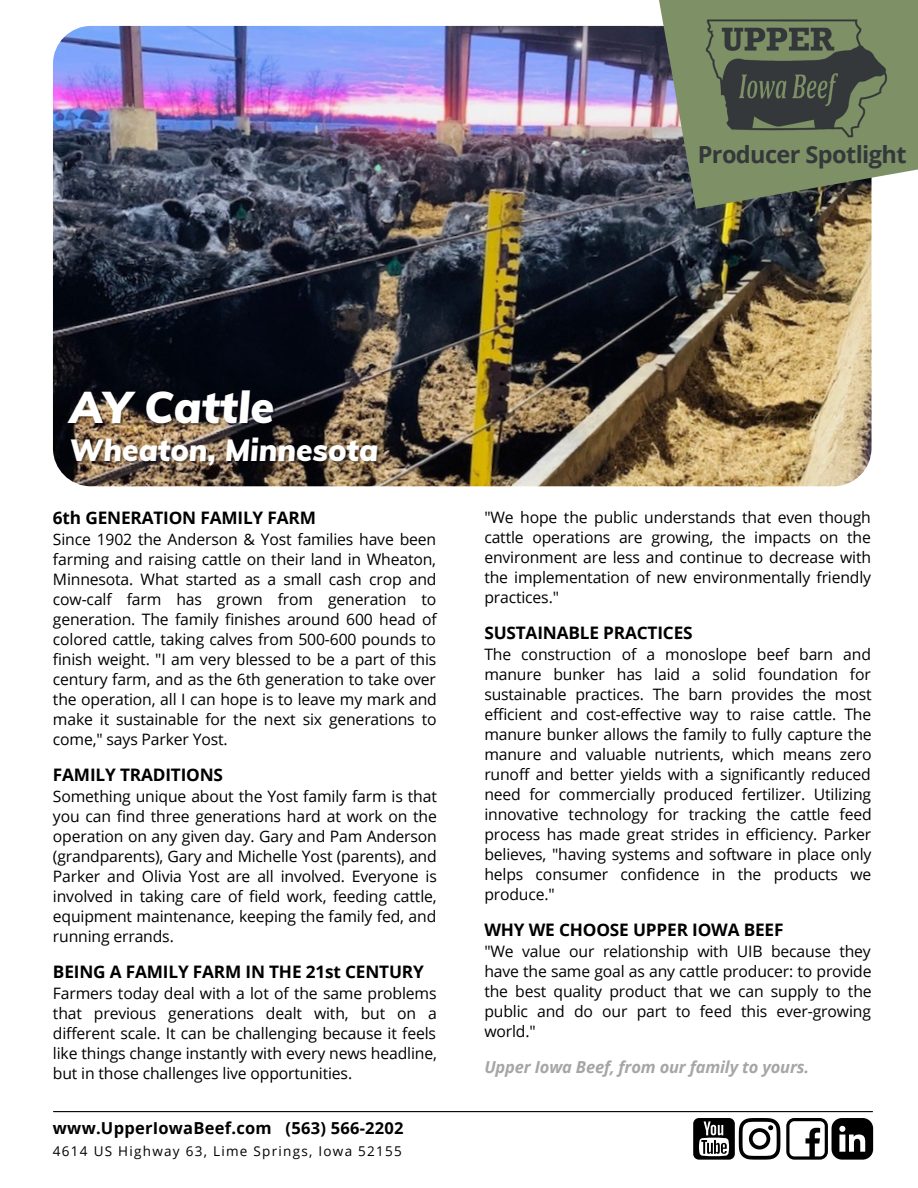
<style>
.page{position:relative;width:918px;height:1188px;background:#fff}
.page>*{position:absolute;margin:0;border:0;box-sizing:border-box;transform-origin:0 0}
.t1{font:italic 900 43.5px "Muli";color:#fff}
.t2{font:italic 900 30px "Muli";color:#fff}
.t3{font:700 23.55px "Open Sans";letter-spacing:-.025em;color:#35383a}
.t4{font:700 17.25px "Open Sans";letter-spacing:-.01em;color:#000}
.t5{font:italic 700 16.5px "Open Sans";letter-spacing:-.01em;color:#a6a6a6}
.t6{font:700 16.5px "Open Sans";letter-spacing:.015em;color:#000}
.t7{font:15.75px/20px "Open Sans";letter-spacing:-.01em;color:#000;text-align:justify}
.t8{font:13.5px "Open Sans";letter-spacing:.095em;color:#000}
</style>
<div class="page">
<img style="left:53px;top:26px;width:819px;height:460px;border-radius:38px">
<hr style="left:54px;top:1111px;width:819px;height:1px;background:#000">
<img style="left:645px;top:0;width:273px;height:209px">
<img style="left:694px;top:8px;width:207px;height:140px">
<div style="left:693px;top:1118px;width:42px;height:42px;background:#000;border-radius:6px"></div>
<svg style="left:699px;top:1121px;width:30px;height:35px"></svg>
<svg style="left:739px;top:1118px;width:41px;height:42px"></svg>
<svg style="left:786px;top:1118px;width:87px;height:42px"></svg>
<p class="t3" style="left:698px;top:138px;width:210px">Producer Spotlight</p>
<p class="t1" style="left:69px;top:380px;width:207px">AY Cattle</p>
<p class="t2" style="left:69px;top:430px;width:310px">Wheaton, Minnesota</p>
<p class="t4" style="left:53px;top:506px;width:265px">6th GENERATION FAMILY FARM</p>
<p class="t7" style="left:53px;top:529px;width:385px">Since 1902 the Anderson &amp; Yost families have been farming and raising cattle on their land in Wheaton, Minnesota. What started as a small cash crop and cow-calf farm has grown from generation to generation. The family finishes around 600 head of colored cattle, taking calves from 500-600 pounds to finish weight. "I am very blessed to be a part of this century farm, and as the 6th generation to take over the operation, all I can hope is to leave my mark and make it sustainable for the next six generations to come," says Parker Yost.</p>
<p class="t4" style="left:53px;top:763px;width:172px">FAMILY TRADITIONS</p>
<p class="t7" style="left:53px;top:786px;width:386px">Something unique about the Yost family farm is that you can find three generations hard at work on the operation on any given day. Gary and Pam Anderson (grandparents), Gary and Michelle Yost (parents), and Parker and Olivia Yost are all involved. Everyone is involved in taking care of field work, feeding cattle, equipment maintenance, keeping the family fed, and running errands.</p>
<p class="t4" style="left:53px;top:960px;width:372px">BEING A FAMILY FARM IN THE 21st CENTURY</p>
<p class="t7" style="left:53px;top:983px;width:385px">Farmers today deal with a lot of the same problems that previous generations dealt with, but on a different scale. It can be challenging because it feels like things change instantly with every news headline, but in those challenges live opportunities.</p>
<p class="t6" style="left:53px;top:1116px;width:352px">www.UpperIowaBeef.com (563) 566-2202</p>
<p class="t8" style="left:53px;top:1142px;width:350px">4614 US Highway 63, Lime Springs, Iowa 52155</p>
<p class="t7" style="left:484px;top:507px;width:388px">"We hope the public understands that even though cattle operations are growing, the impacts on the environment are less and continue to decrease with the implementation of new environmentally friendly practices."</p>
<p class="t4" style="left:484px;top:621px;width:210px">SUSTAINABLE PRACTICES</p>
<p class="t7" style="left:484px;top:644px;width:389px">The construction of a monoslope beef barn and manure bunker has laid a solid foundation for sustainable practices. The barn provides the most efficient and cost-effective way to raise cattle. The manure bunker allows the family to fully capture the manure and valuable nutrients, which means zero runoff and better yields with a significantly reduced need for commercially produced fertilizer. Utilizing innovative technology for tracking the cattle feed process has made great strides in efficiency. Parker believes, "having systems and software in place only helps consumer confidence in the products we produce."</p>
<p class="t4" style="left:484px;top:918px;width:301px">WHY WE CHOOSE UPPER IOWA BEEF</p>
<p class="t7" style="left:484px;top:941px;width:389px">"We value our relationship with UIB because they have the same goal as any cattle producer: to provide the best quality product that we can supply to the public and do our part to feed this ever-growing world."</p>
<p class="t5" style="left:484px;top:1056px;width:326px">Upper Iowa Beef, from our family to yours.</p>
</div>
